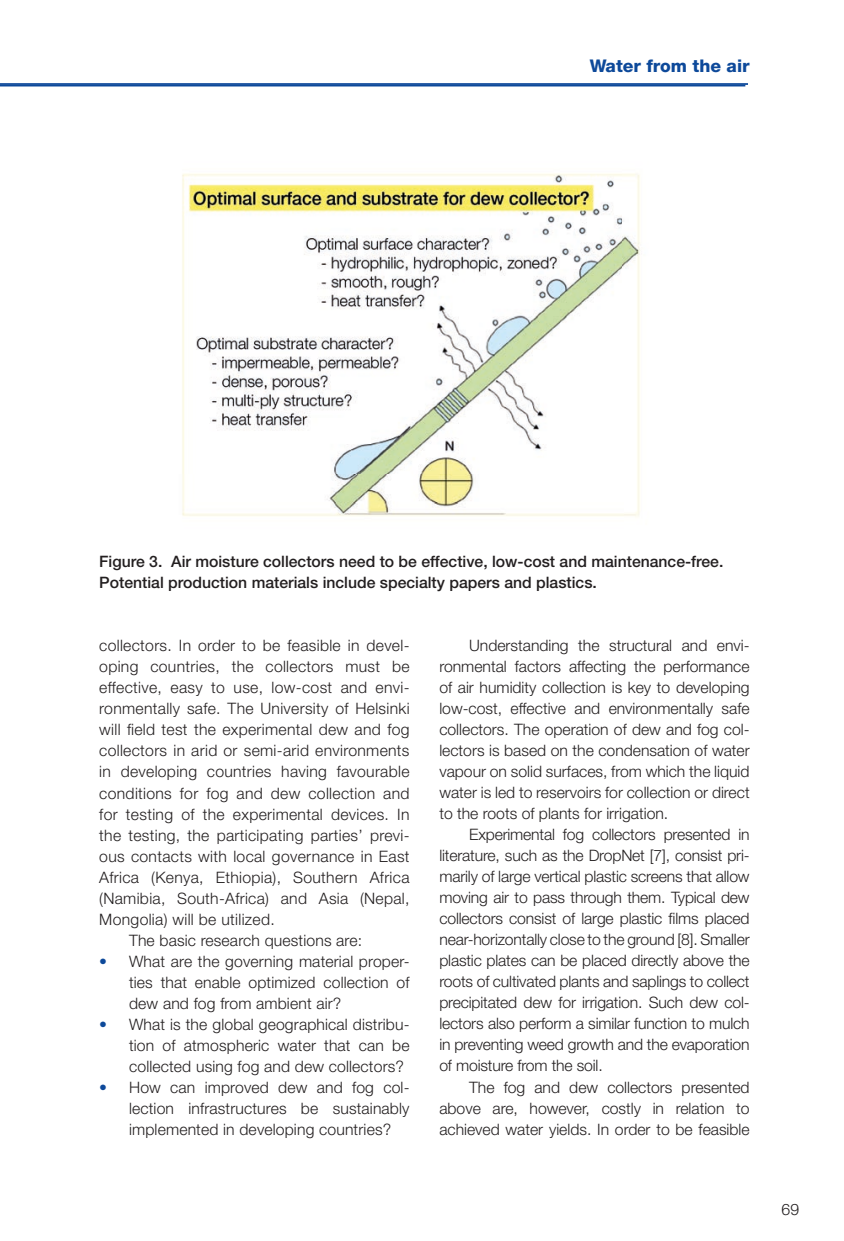
<style>
.page{position:relative;width:844px;height:1241px;background:#fff}
.page>*{position:absolute;margin:0;border:0;box-sizing:border-box;transform-origin:0 0}
.t1{font:800 17.5px "Helvetica Neue";color:#0d499a}
.t2{font:300 15.75px/21px "Helvetica Neue";letter-spacing:.02em;color:#231f20;text-align:justify}
.t3{font:500 15.75px/21px "Helvetica Neue";color:#231f20}
.s1{color:#0d499a}
</style>
<div class="page">
<hr style="left:0;top:83px;width:747px;height:2px;background:#0d499a">
<hr style="left:0;top:85px;width:745px;height:1px;background:#0d499a">
<img style="left:182px;top:173px;width:458px;height:344px">
<p class="t1" style="left:589px;top:55px;width:161px">Water from the air</p>
<p class="t3" style="left:99px;top:550px;width:625px">Figure 3. Air moisture collectors need to be effective, low-cost and maintenance-free.<br>Potential production materials include specialty papers and plastics.</p>
<p class="t2" style="left:99px;top:635px;width:311px">collectors. In order to be feasible in devel-</p>
<p class="t2" style="left:99px;top:656px;width:312px">oping countries, the collectors must be</p>
<p class="t2" style="left:99px;top:677px;width:312px">effective, easy to use, low-cost and envi-</p>
<p class="t2" style="left:99px;top:698px;width:312px">ronmentally safe. The University of Helsinki</p>
<p class="t2" style="left:99px;top:719px;width:312px">will field test the experimental dew and fog</p>
<p class="t2" style="left:99px;top:740px;width:312px">collectors in arid or semi-arid environments</p>
<p class="t2" style="left:99px;top:761px;width:312px">in developing countries having favourable</p>
<p class="t2" style="left:99px;top:782px;width:312px">conditions for fog and dew collection and</p>
<p class="t2" style="left:99px;top:803px;width:312px">for testing of the experimental devices. In</p>
<p class="t2" style="left:99px;top:824px;width:312px">the testing, the participating parties’ previ-</p>
<p class="t2" style="left:99px;top:845px;width:312px">ous contacts with local governance in East</p>
<p class="t2" style="left:99px;top:866px;width:312px">Africa (Kenya, Ethiopia), Southern Africa</p>
<p class="t2" style="left:99px;top:887px;width:312px">(Namibia, South-Africa) and Asia (Nepal,</p>
<p class="t2" style="left:99px;top:907px;width:177px">Mongolia) will be utilized.</p>
<p class="t2" style="left:129px;top:928px;width:234px">The basic research questions are:</p>
<p class="t2" style="left:129px;top:949px;width:282px;text-indent:-30px"><span class="s1">•</span> What are the governing material proper&shy;ties that enable optimized collection of dew and fog from ambient air?</p>
<p class="t2" style="left:129px;top:1012px;width:282px;text-indent:-30px"><span class="s1">•</span> What is the global geographical distribu&shy;tion of atmospheric water that can be collected using fog and dew collectors?</p>
<p class="t2" style="left:129px;top:1075px;width:282px;text-indent:-30px"><span class="s1">•</span> How can improved dew and fog col&shy;lection infrastructures be sustainably implemented in developing countries?</p>
<p class="t2" style="left:439px;top:634px;width:312px;text-indent:30px">Understanding the structural and envi&shy;ronmental factors affecting the performance of air humidity collection is key to developing low-cost, effective and environmentally safe collectors. The operation of dew and fog col&shy;lectors is based on the condensation of water vapour on solid surfaces, from which the liquid water is led to reservoirs for collection or direct to the roots of plants for irrigation.</p>
<p class="t2" style="left:439px;top:823px;width:312px;text-indent:30px">Experimental fog collectors presented in literature, such as the DropNet [7], consist pri&shy;marily of large vertical plastic screens that allow moving air to pass through them. Typical dew collectors consist of large plastic films placed near-horizontally close to the ground [8]. Smaller plastic plates can be placed directly above the roots of cultivated plants and saplings to collect precipitated dew for irrigation. Such dew col&shy;lectors also perform a similar function to mulch in preventing weed growth and the evaporation of moisture from the soil.</p>
<p class="t2" style="left:439px;top:1075px;width:312px;text-indent:30px">The fog and dew collectors presented above are, however, costly in relation to achieved water yields. In order to be feasible</p>
<p class="t2" style="left:781px;top:1198px;width:19px">69</p>
</div>
